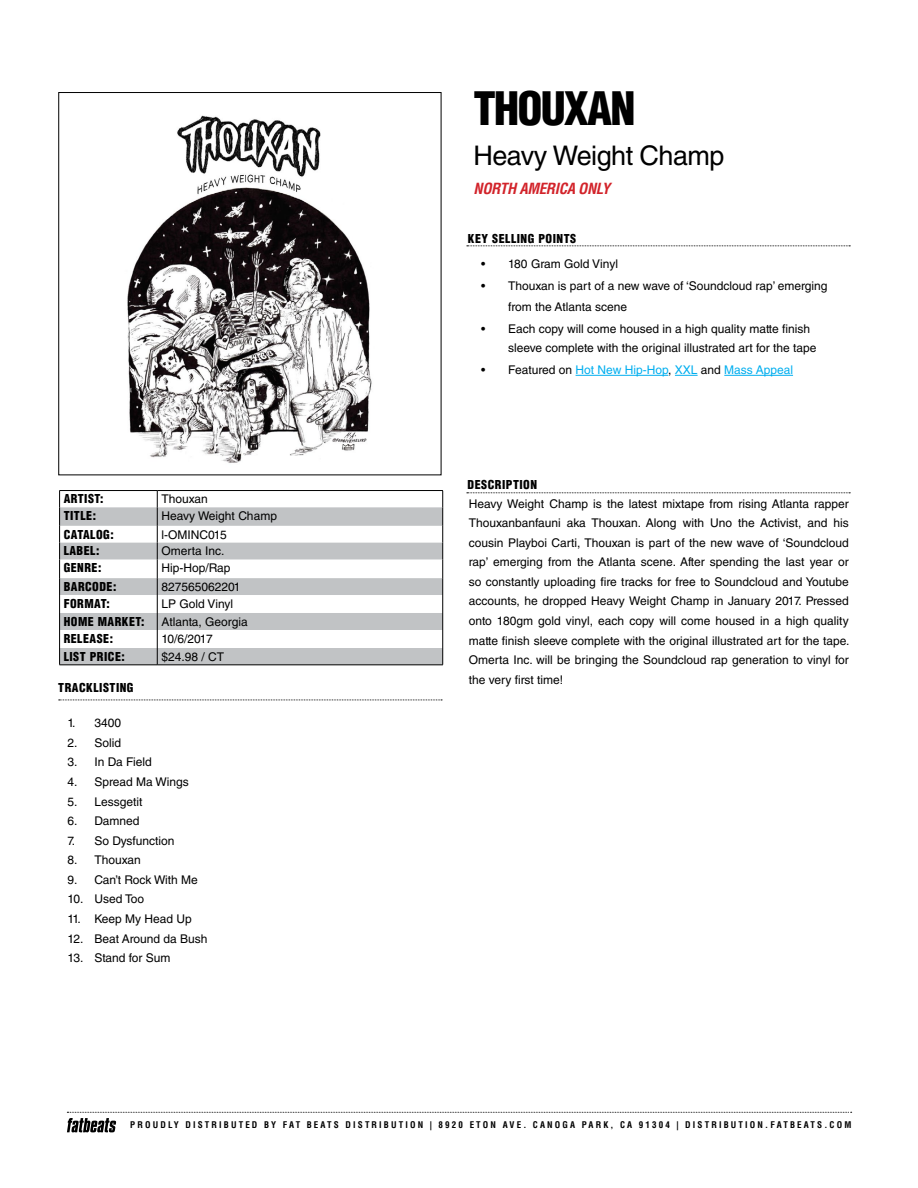
<style>
.page{position:relative;width:918px;height:1188px;background:#fff}
.page>*{position:absolute;margin:0;border:0;box-sizing:border-box;transform-origin:0 0}
.t1{font:900 condensed 45px "Helvetica LT Std";letter-spacing:-.04em;color:#000}
.t2{font:27px "Helvetica LT Std";letter-spacing:-.02em;color:#000}
.t3{font:italic 700 condensed 15px "Helvetica LT Std";letter-spacing:-.02em;color:#d2232a}
.t4{font:12px/19.5px "Helvetica LT Std";color:#000}
.t5{font:900 condensed 12px "Helvetica LT Std";letter-spacing:.04em;color:#000}
.t6{font:12px "Helvetica LT Std";color:#00aeef}
.t7{font:700 condensed 9px "Helvetica LT Std";letter-spacing:.24em;color:#000}
.s1{color:#000}
</style>
<div class="page">
<hr style="left:576px;top:375px;width:92px;height:1px;background:#00aeef">
<svg style="left:675px;top:375px;width:23px;height:1px"></svg>
<hr style="left:724px;top:375px;width:69px;height:1px;background:#00aeef">
<svg style="left:467px;top:245px;width:383px;height:1px"></svg>
<svg style="left:59px;top:700px;width:383px;height:1px"></svg>
<svg style="left:60px;top:507px;width:382px;height:158px;fill:#c1c3c5"></svg>
<hr style="left:59px;top:490px;width:98px;height:1px;background:#000">
<hr style="left:157px;top:490px;width:286px;height:1px;background:#000">
<svg style="left:59px;top:491px;width:1px;height:174px"></svg>
<svg style="left:442px;top:491px;width:1px;height:174px"></svg>
<hr style="left:59px;top:665px;width:98px;height:1px;background:#000">
<hr style="left:157px;top:665px;width:286px;height:1px;background:#000">
<svg style="left:157px;top:491px;width:1px;height:174px"></svg>
<img style="left:127px;top:115px;width:245px;height:348px">
<svg style="left:67px;top:1112px;width:785px;height:20px"></svg>
<svg style="left:467px;top:492px;width:383px;height:1px"></svg>
<h1 class="t1" style="left:474px;top:80px;width:163px">THOUXAN</h1>
<h2 class="t2" style="left:474px;top:139px;width:252px">Heavy Weight Champ</h2>
<p class="t3" style="left:474px;top:179px;width:138px">NORTH AMERICA ONLY</p>
<p class="t5" style="left:468px;top:231px;width:110px">KEY SELLING POINTS</p>
<p class="t4" style="left:481px;top:254px;width:138px">• 180 Gram Gold Vinyl</p>
<p class="t4" style="left:508px;top:274px;width:321px;line-height:21.8px;text-indent:-27px">• Thouxan is part of a new wave of ‘Soundcloud rap’ emerging from the Atlanta scene</p>
<p class="t4" style="left:508px;top:319px;width:310px;text-indent:-27px">• Each copy will come housed in a high quality matte finish sleeve complete with the original illustrated art for the tape</p>
<p class="t6" style="left:481px;top:363px;width:313px"><span class="s1">• Featured on</span> Hot New Hip-Hop<span class="s1">,</span> XXL <span class="s1">and</span> Mass Appeal</p>
<p class="t5" style="left:64px;top:491px;width:41px">ARTIST:</p>
<p class="t4" style="left:161px;top:489px;width:48px">Thouxan</p>
<p class="t5" style="left:64px;top:508px;width:34px">TITLE:</p>
<p class="t4" style="left:161px;top:506px;width:117px">Heavy Weight Champ</p>
<p class="t5" style="left:64px;top:527px;width:52px">CATALOG:</p>
<p class="t4" style="left:161px;top:525px;width:67px">l-OMINC015</p>
<p class="t5" style="left:64px;top:543px;width:37px">LABEL:</p>
<p class="t4" style="left:161px;top:541px;width:65px">Omerta Inc.</p>
<p class="t5" style="left:64px;top:560px;width:39px">GENRE:</p>
<p class="t4" style="left:161px;top:558px;width:71px">Hip-Hop/Rap</p>
<p class="t5" style="left:64px;top:579px;width:54px">BARCODE:</p>
<p class="t4" style="left:161px;top:577px;width:81px">827565062201</p>
<p class="t5" style="left:64px;top:596px;width:48px">FORMAT:</p>
<p class="t4" style="left:161px;top:594px;width:73px">LP Gold Vinyl</p>
<p class="t5" style="left:64px;top:614px;width:82px">HOME MARKET:</p>
<p class="t4" style="left:161px;top:612px;width:88px">Atlanta, Georgia</p>
<p class="t5" style="left:64px;top:631px;width:51px">RELEASE:</p>
<p class="t4" style="left:161px;top:629px;width:53px">10/6/2017</p>
<p class="t5" style="left:64px;top:649px;width:63px">LIST PRICE:</p>
<p class="t4" style="left:161px;top:647px;width:64px">$24.98 / CT</p>
<p class="t5" style="left:58px;top:680px;width:77px">TRACKLISTING</p>
<p class="t4" style="left:67px;top:713px;width:55px">1. 3400</p>
<p class="t4" style="left:67px;top:733px;width:55px">2. Solid</p>
<p class="t4" style="left:67px;top:752px;width:86px">3. In Da Field</p>
<p class="t4" style="left:67px;top:772px;width:123px">4. Spread Ma Wings</p>
<p class="t4" style="left:67px;top:792px;width:77px">5. Lessgetit</p>
<p class="t4" style="left:67px;top:811px;width:74px">6. Damned</p>
<p class="t4" style="left:67px;top:831px;width:109px">7. So Dysfunction</p>
<p class="t4" style="left:67px;top:850px;width:75px">8. Thouxan</p>
<p class="t4" style="left:67px;top:870px;width:132px">9. Can’t Rock With Me</p>
<p class="t4" style="left:67px;top:889px;width:78px">10. Used Too</p>
<p class="t4" style="left:67px;top:909px;width:126px">11. Keep My Head Up</p>
<p class="t4" style="left:67px;top:929px;width:142px">12. Beat Around da Bush</p>
<p class="t4" style="left:67px;top:948px;width:105px">13. Stand for Sum</p>
<p class="t5" style="left:468px;top:477px;width:71px">DESCRIPTION</p>
<p class="t4" style="left:469px;top:494px;width:382px;text-align:justify">Heavy Weight Champ is the latest mixtape from rising Atlanta rapper Thouxanbanfauni aka Thouxan. Along with Uno the Activist, and his cousin Playboi Carti, Thouxan is part of the new wave of ‘Soundcloud rap’ emerging from the Atlanta scene. After spending the last year or so constantly uploading fire tracks for free to Soundcloud and Youtube accounts, he dropped Heavy Weight Champ in January 2017. Pressed onto 180gm gold vinyl, each copy will come housed in a high quality matte finish sleeve complete with the original illustrated art for the tape.<br>Omerta Inc. will be bringing the Soundcloud rap generation to vinyl for the very first time!</p>
<p class="t7" style="left:130px;top:1120px;width:723px">PROUDLY DISTRIBUTED BY FAT BEATS DISTRIBUTION | 8920 ETON AVE. CANOGA PARK, CA 91304 | DISTRIBUTION.FATBEATS.COM</p>
</div>
